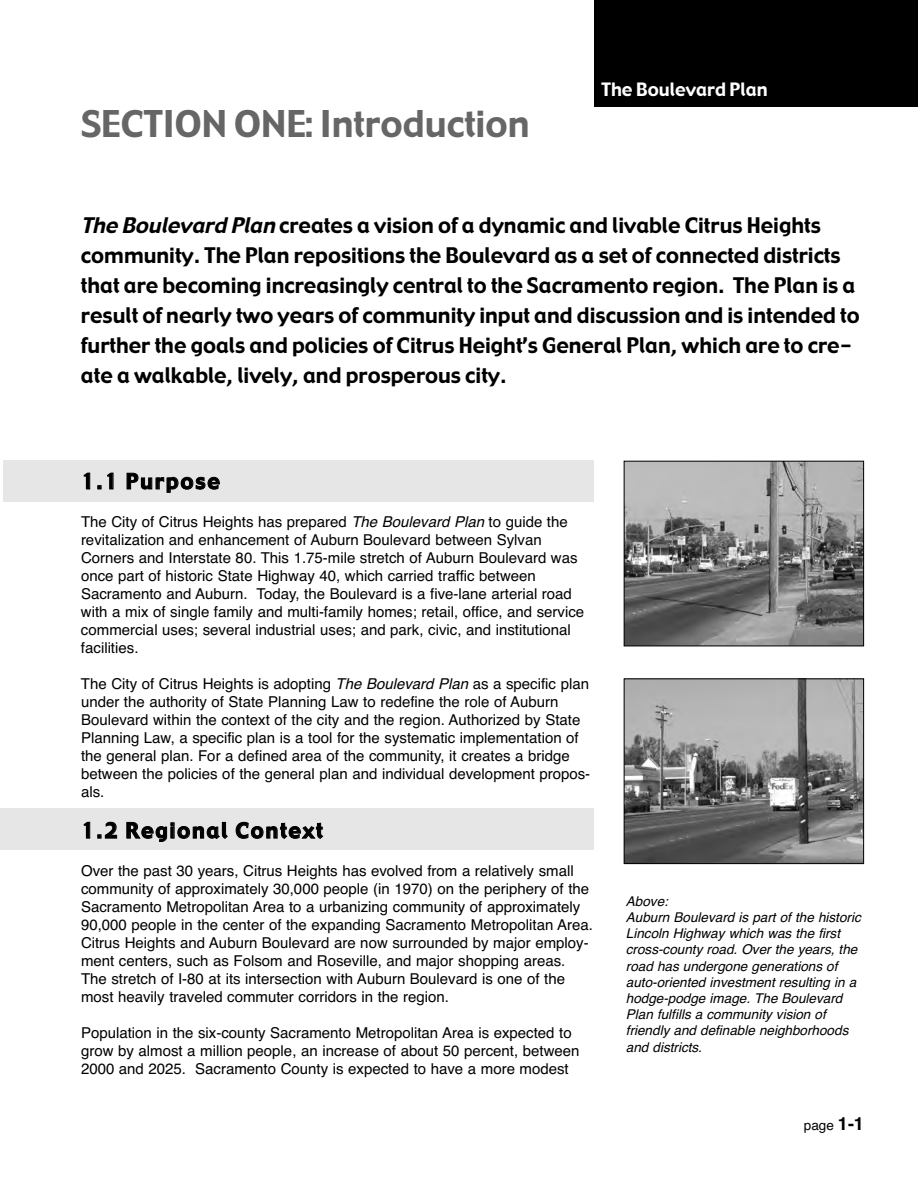
<style>
.page{position:relative;width:918px;height:1188px;background:#fff}
.page>*{position:absolute;margin:0;border:0;box-sizing:border-box;transform-origin:0 0}
.t1{font:36px "Gadget";color:#666}
.t2{font:21px/30px "Gadget";color:#000}
.t3{font:21px "Gadget";letter-spacing:.085em;color:#000}
.t4{font:21px "Gadget";letter-spacing:.09em;color:#000}
.t5{font:18px "Gadget";color:#fff}
.t6{font:15px/18px "Helvetica";color:#000}
.t7{font:italic 13.5px/16.2px "Helvetica";color:#000}
.t8{font:13.5px "Helvetica";color:#000}
.s1{font-style:italic}
.s2{font-weight:700;font-size:18px}
</style>
<div class="page">
<div style="left:0;top:808px;width:594px;height:42px;background:#e6e6e6"></div>
<div style="left:3px;top:460px;width:591px;height:42px;background:#e6e6e6"></div>
<div style="left:594px;top:0;width:324px;height:107px;background:#000"></div>
<img style="left:626px;top:463px;width:236px;height:181px">
<div style="left:624px;top:461px;width:240px;height:185px;border:1px solid #000"></div>
<img style="left:626px;top:680px;width:236px;height:182px">
<div style="left:624px;top:678px;width:240px;height:186px;border:1px solid #000"></div>
<h1 class="t1" style="left:81px;top:103px;width:450px">SECTION ONE: Introduction</h1>
<p class="t5" style="left:602px;top:79px;width:168px">The Boulevard Plan</p>
<p class="t2" style="left:81px;top:211px;width:780px"><span class="s1">The Boulevard Plan</span>creates a vision of a dynamic and livable Citrus Heights community. The Plan repositions the Boulevard as a set of connected districts that are becoming increasingly central to the Sacramento region. The Plan is a result of nearly two years of community input and discussion and is intended to further the goals and policies of Citrus Height’s General Plan, which are to cre&shy;ate a walkable, lively, and prosperous city.</p>
<h2 class="t4" style="left:81px;top:469px;width:140px">1.1 Purpose</h2>
<p class="t6" style="left:81px;top:512px;width:505px">The City of Citrus Heights has prepared <span class="s1">The Boulevard Plan</span>to guide the revitalization and enhancement of Auburn Boulevard between Sylvan Corners and Interstate 80. This 1.75-mile stretch of Auburn Boulevard was once part of historic State Highway 40, which carried traffic between Sacramento and Auburn. Today, the Boulevard is a five-lane arterial road with a mix of single family and multi-family homes; retail, office, and service commercial uses; several industrial uses; and park, civic, and institutional facilities.</p>
<p class="t6" style="left:81px;top:674px;width:511px">The City of Citrus Heights is adopting <span class="s1">The Boulevard Plan</span>as a specific plan under the authority of State Planning Law to redefine the role of Auburn Boulevard within the context of the city and the region. Authorized by State Planning Law, a specific plan is a tool for the systematic implementation of the general plan. For a defined area of the community, it creates a bridge between the policies of the general plan and individual development propos&shy;als.</p>
<h2 class="t3" style="left:81px;top:819px;width:243px">1.2 Regional Context</h2>
<p class="t6" style="left:81px;top:862px;width:514px">Over the past 30 years, Citrus Heights has evolved from a relatively small community of approximately 30,000 people (in 1970) on the periphery of the Sacramento Metropolitan Area to a urbanizing community of approximately 90,000 people in the center of the expanding Sacramento Metropolitan Area.<br>Citrus Heights and Auburn Boulevard are now surrounded by major employ&shy;ment centers, such as Folsom and Roseville, and major shopping areas.<br>The stretch of I-80 at its intersection with Auburn Boulevard is one of the most heavily traveled commuter corridors in the region.</p>
<p class="t6" style="left:81px;top:1024px;width:500px">Population in the six-county Sacramento Metropolitan Area is expected to grow by almost a million people, an increase of about 50 percent, between<br>2000 and 2025. Sacramento County is expected to have a more modest</p>
<p class="t7" style="left:626px;top:893px;width:240px">Above:<br>Auburn Boulevard is partofthe historic<br>Lincoln Highway which was the first cross-county road.Overthe years,the road has undergone generations of auto-oriented investmentresulting in a hodge-podge image.The Boulevard<br>Plan fulfills a community vision of friendly and definable neighborhoods and districts.</p>
<p class="t8" style="left:804px;top:1118px;width:62px">page <span class="s2">1-1</span></p>
</div>
